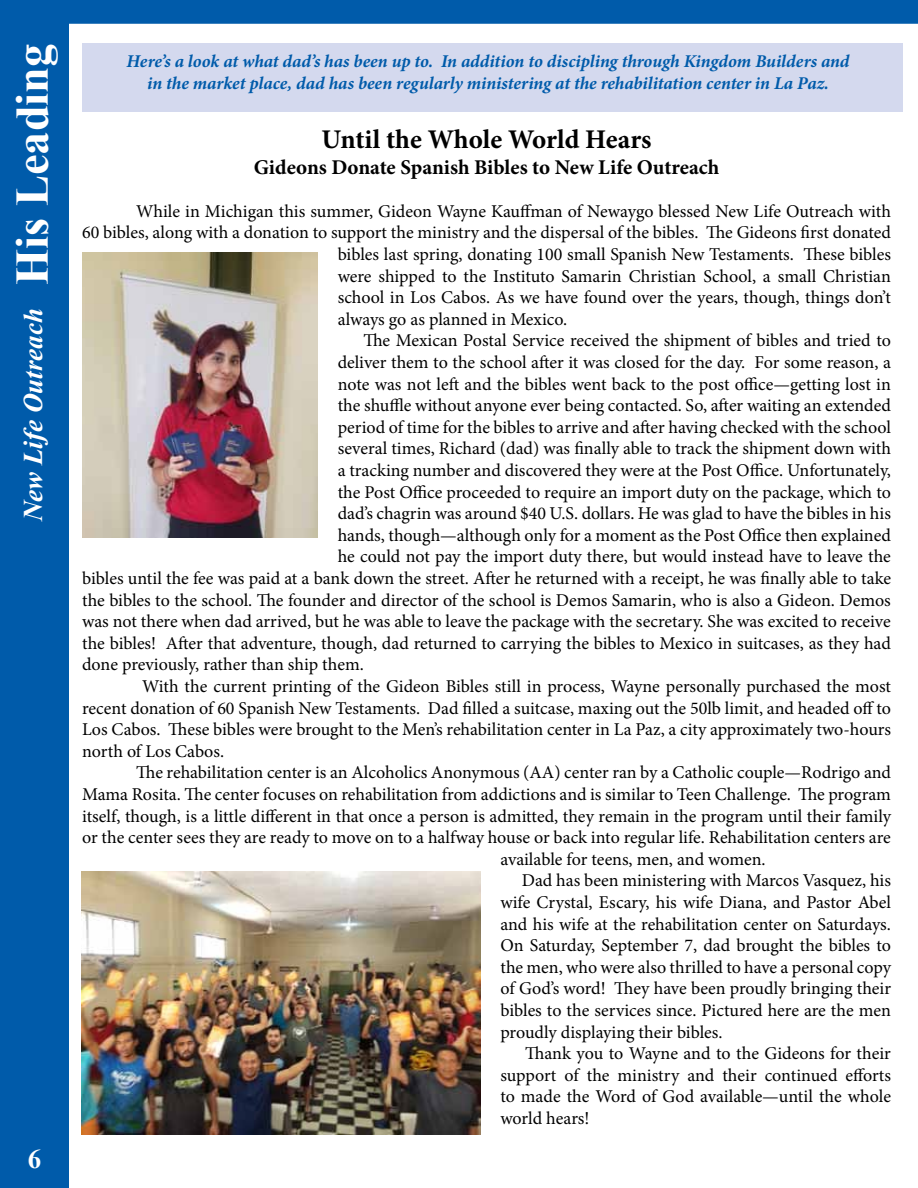
<style>
.page{position:relative;width:918px;height:1188px;background:#fff}
.page>*{position:absolute;margin:0;border:0;box-sizing:border-box;transform-origin:0 0}
.t1{font:700 46.5px "Times New Roman";color:#fff}
.t2{font:700 27px "Minion Pro";color:#000}
.t3{font:italic 700 27px "Times New Roman";color:#fff}
.t4{font:700 27px "Times New Roman";color:#fff}
.t5{font:700 21px "Minion Pro";color:#000}
.t6{font:18px "Minion Pro";letter-spacing:-.005em;color:#000}
.t7{font:italic 700 18px/21.6px "Minion Pro";letter-spacing:-.005em;color:#005baa;text-align:center}
</style>
<div class="page">
<div style="left:1px;top:1px;width:67px;height:1186px;background:#005baa"></div>
<div style="left:0;top:0;width:69px;height:1188px;border:2px solid #005baa"></div>
<div style="left:1px;top:1px;width:916px;height:22px;background:#005baa"></div>
<div style="left:0;top:0;width:918px;height:24px;border:2px solid #005baa"></div>
<div style="left:82px;top:44px;width:820px;height:68px;background:#d4d9ee"></div>
<img style="left:81px;top:871px;width:399px;height:263px">
<img style="left:82px;top:252px;width:235px;height:285px">
<h1 class="t1" style="left:-1px;top:285px;width:243px;rotate:-90deg">His Leading</h1>
<h2 class="t3" style="left:14px;top:521px;width:214px;rotate:-90deg">New Life Outreach</h2>
<h2 class="t4" style="left:28px;top:1139px;width:15px">6</h2>
<p class="t7" style="left:127px;top:50px;width:724px">Here’s a look at what dad’s has been up to. In addition to discipling through Kingdom Builders and in the market place, dad has been regularly ministering at the rehabilitation center in La Paz.</p>
<h2 class="t2" style="left:322px;top:121px;width:332px">Until the Whole World Hears</h2>
<p class="t5" style="left:254px;top:152px;width:467px">Gideons Donate Spanish Bibles to New Life Outreach</p>
<p class="t6" style="left:136px;top:199px;width:756px">While in Michigan this summer, Gideon Wayne Kauffman of Newaygo blessed New Life Outreach with</p>
<p class="t6" style="left:82px;top:221px;width:810px">60 bibles, along with a donation to support the ministry and the dispersal of the bibles. The Gideons first donated</p>
<p class="t6" style="left:338px;top:242px;width:555px">bibles last spring, donating 100 small Spanish New Testaments. These bibles</p>
<p class="t6" style="left:338px;top:264px;width:555px">were shipped to the Instituto Samarin Christian School, a small Christian</p>
<p class="t6" style="left:338px;top:285px;width:555px">school in Los Cabos. As we have found over the years, though, things don’t</p>
<p class="t6" style="left:338px;top:307px;width:231px">always go as planned in Mexico.</p>
<p class="t6" style="left:363px;top:329px;width:529px">The Mexican Postal Service received the shipment of bibles and tried to</p>
<p class="t6" style="left:338px;top:350px;width:555px">deliver them to the school after it was closed for the day. For some reason, a</p>
<p class="t6" style="left:338px;top:372px;width:555px">note was not left and the bibles went back to the post office—getting lost in</p>
<p class="t6" style="left:338px;top:393px;width:555px">the shuffle without anyone ever being contacted. So, after waiting an extended</p>
<p class="t6" style="left:338px;top:415px;width:555px">period of time for the bibles to arrive and after having checked with the school</p>
<p class="t6" style="left:338px;top:437px;width:555px">several times, Richard (dad) was finally able to track the shipment down with</p>
<p class="t6" style="left:338px;top:458px;width:555px">a tracking number and discovered they were at the Post Office. Unfortunately,</p>
<p class="t6" style="left:338px;top:480px;width:555px">the Post Office proceeded to require an import duty on the package, which to</p>
<p class="t6" style="left:338px;top:501px;width:555px">dad’s chagrin was around $40 U.S. dollars. He was glad to have the bibles in his</p>
<p class="t6" style="left:338px;top:523px;width:555px">hands, though—although only for a moment as the Post Office then explained</p>
<p class="t6" style="left:338px;top:545px;width:555px">he could not pay the import duty there, but would instead have to leave the</p>
<p class="t6" style="left:82px;top:566px;width:810px">bibles until the fee was paid at a bank down the street. After he returned with a receipt, he was finally able to take</p>
<p class="t6" style="left:82px;top:588px;width:810px">the bibles to the school. The founder and director of the school is Demos Samarin, who is also a Gideon. Demos</p>
<p class="t6" style="left:82px;top:609px;width:810px">was not there when dad arrived, but he was able to leave the package with the secretary. She was excited to receive</p>
<p class="t6" style="left:82px;top:631px;width:810px">the bibles! After that adventure, though, dad returned to carrying the bibles to Mexico in suitcases, as they had</p>
<p class="t6" style="left:82px;top:653px;width:283px">done previously, rather than ship them.</p>
<p class="t6" style="left:142px;top:674px;width:750px">With the current printing of the Gideon Bibles still in process, Wayne personally purchased the most</p>
<p class="t6" style="left:82px;top:696px;width:810px">recent donation of 60 Spanish New Testaments. Dad filled a suitcase, maxing out the 50lb limit, and headed off to</p>
<p class="t6" style="left:82px;top:717px;width:810px">Los Cabos. These bibles were brought to the Men’s rehabilitation center in La Paz, a city approximately two-hours</p>
<p class="t6" style="left:82px;top:739px;width:144px">north of Los Cabos.</p>
<p class="t6" style="left:136px;top:761px;width:756px">The rehabilitation center is an Alcoholics Anonymous (AA) center ran by a Catholic couple—Rodrigo and</p>
<p class="t6" style="left:82px;top:782px;width:810px">Mama Rosita. The center focuses on rehabilitation from addictions and is similar to Teen Challenge. The program</p>
<p class="t6" style="left:82px;top:804px;width:811px">itself, though, is a little different in that once a person is admitted, they remain in the program until their family</p>
<p class="t6" style="left:82px;top:825px;width:810px">or the center sees they are ready to move on to a halfway house or back into regular life. Rehabilitation centers are</p>
<p class="t6" style="left:500px;top:847px;width:267px">available for teens, men, and women.</p>
<p class="t6" style="left:522px;top:869px;width:371px">Dad has been ministering with Marcos Vasquez, his</p>
<p class="t6" style="left:500px;top:890px;width:392px">wife Crystal, Escary, his wife Diana, and Pastor Abel</p>
<p class="t6" style="left:500px;top:912px;width:392px">and his wife at the rehabilitation center on Saturdays.</p>
<p class="t6" style="left:500px;top:933px;width:392px">On Saturday, September 7, dad brought the bibles to</p>
<p class="t6" style="left:500px;top:955px;width:392px">the men, who were also thrilled to have a personal copy</p>
<p class="t6" style="left:500px;top:977px;width:392px">of God’s word! They have been proudly bringing their</p>
<p class="t6" style="left:500px;top:998px;width:392px">bibles to the services since. Pictured here are the men</p>
<p class="t6" style="left:500px;top:1020px;width:224px">proudly displaying their bibles.</p>
<p class="t6" style="left:525px;top:1041px;width:367px">Thank you to Wayne and to the Gideons for their</p>
<p class="t6" style="left:500px;top:1063px;width:392px">support of the ministry and their continued efforts</p>
<p class="t6" style="left:500px;top:1085px;width:392px">to made the Word of God available—until the whole</p>
<p class="t6" style="left:500px;top:1106px;width:91px">world hears!</p>
</div>
